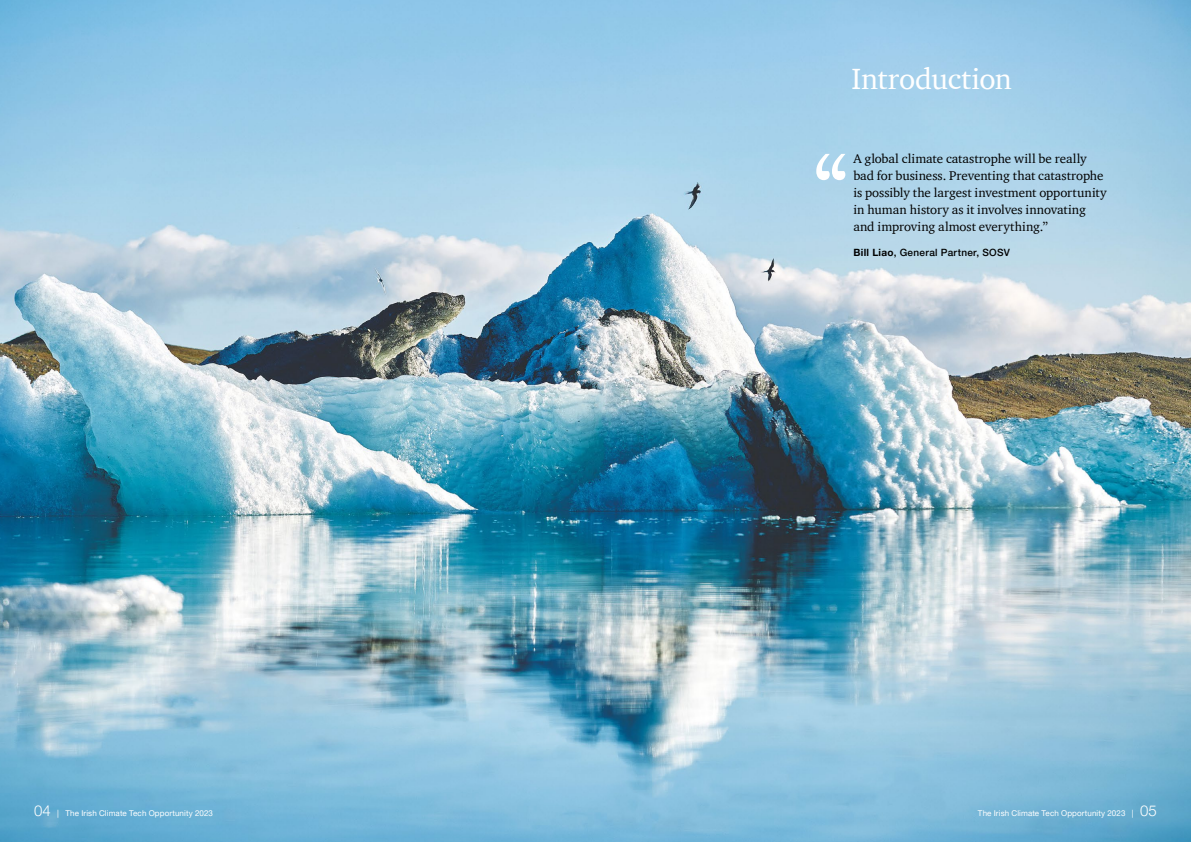
<style>
.page{position:relative;width:1191px;height:842px;background:#fff}
.page>*{position:absolute;margin:0;border:0;box-sizing:border-box;transform-origin:0 0}
.t1{font:97px "ITC Charter Com";color:#fff}
.t2{font:30px "ITC Charter Com";letter-spacing:-.005em;color:#fff}
.t3{font:13px/17px "ITC Charter Com";color:#000}
.t4{font:500 10px "Helvetica Neue LT Pro";letter-spacing:.035em;color:#000}
.t5{font:8px "Helvetica Neue LT Pro";letter-spacing:.015em;color:#fff}
.s1{font-weight:700}
.s2{font-weight:300;font-size:15px}
</style>
<div class="page">
<img style="left:0;top:0;width:1191px;height:842px">
<h2 class="t2" style="left:851px;top:60px;width:162px">Introduction</h2>
<p class="t3" style="left:853px;top:149px;width:255px">A global climate catastrophe will be really bad for business. Preventing that catastrophe is possibly the largest investment opportunity in human history as it involves innovating and improving almost everything.”</p>
<p class="t4" style="left:853px;top:247px;width:158px"><span class="s1">Bill Liao</span>, General Partner, SOSV</p>
<h1 class="t1" style="left:813px;top:130px;width:37px">‘‘</h1>
<p class="t5" style="left:34px;top:808px;width:180px"><span class="s2">04</span> | The Irish Climate Tech Opportunity 2023</p>
<p class="t5" style="left:978px;top:808px;width:180px">The Irish Climate Tech Opportunity 2023 | <span class="s2">05</span></p>
</div>
